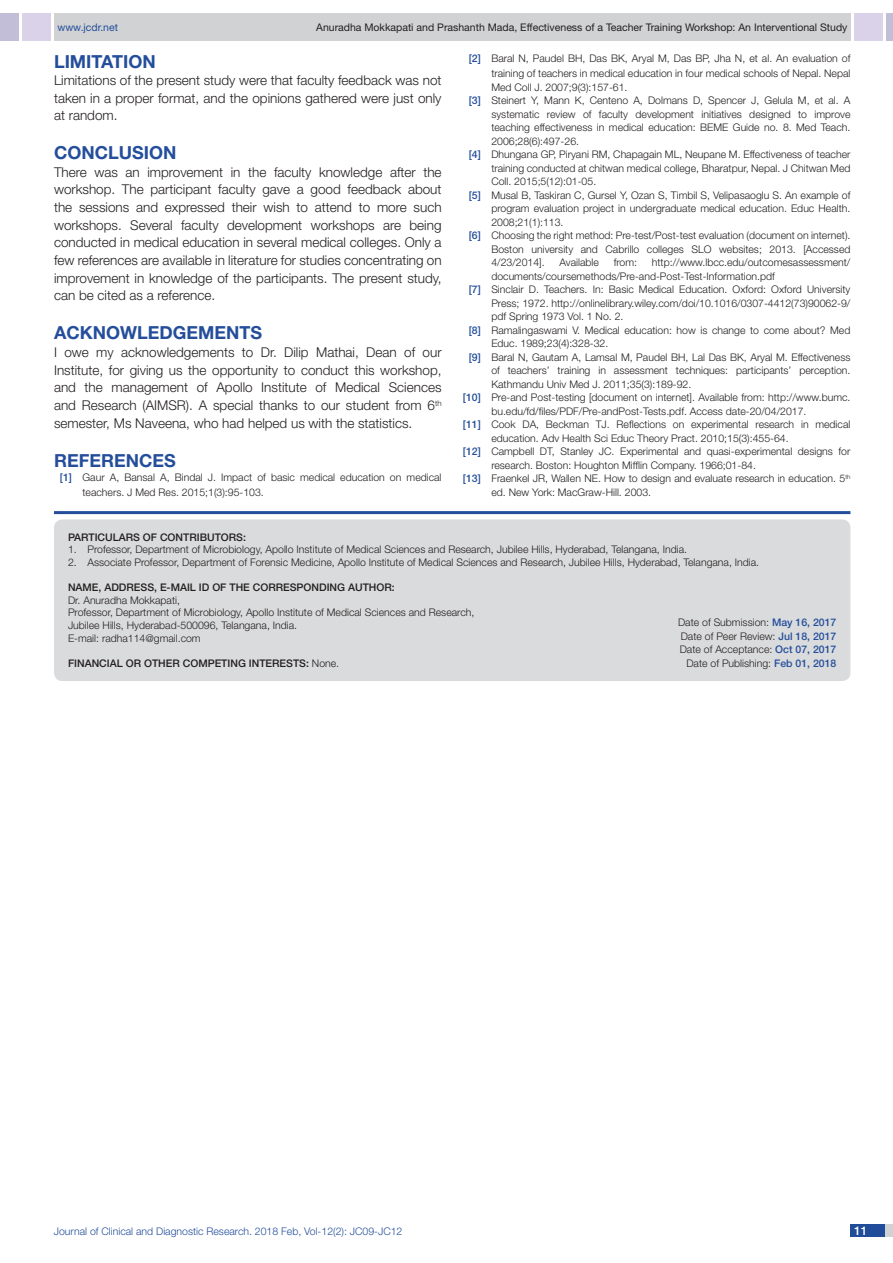
<style>
.page{position:relative;width:893px;height:1263px;background:#fff}
.page>*{position:absolute;margin:0;border:0;box-sizing:border-box;transform-origin:0 0}
.Heading{font:700 18px "Helvetica Neue";color:#244e9b}
.Body_text{font:300 13.5px/17.7px "Helvetica Neue";color:#231f20;text-align:justify}
.t1{font:500 12px "Helvetica Neue";color:#fff}
.Partic_Contri_Txt{font:300 10.5px/14.2px "Helvetica Neue";color:#231f20}
.Partic_Contri_Head{font:500 10.5px "Helvetica Neue";color:#231f20}
.t2{font:10.5px "Helvetica Neue";color:#231f20}
.t3{font:300 10.5px "Helvetica Neue";color:#244e9b}
.t4{font:10.5px "Helvetica Neue";color:#244e9b}
.s1{font-weight:500;color:#244e9b}
.s2{font-weight:300}
</style>
<div class="page">
<div style="left:54px;top:13px;width:796px;height:28px;background:#d1d2d4"></div>
<div style="left:0;top:13px;width:19px;height:28px;background:#c2bed7"></div>
<div style="left:22px;top:13px;width:29px;height:28px;background:#d9d2e8"></div>
<div style="left:886px;top:13px;width:7px;height:28px;background:#c2bed7"></div>
<div style="left:854px;top:13px;width:29px;height:28px;background:#d9d2e8"></div>
<div style="left:850px;top:1224px;width:43px;height:13px;background:#d1d2d4"></div>
<div style="left:850px;top:1224px;width:35px;height:13px;background:#214c99"></div>
<hr style="left:54px;top:511px;width:796px;height:3px;background:#244e9b">
<div style="left:54px;top:519px;width:796px;height:162px;background:#dadbdc;border-radius:9px"></div>
<p class="t4" style="left:57px;top:21px;width:62px">www.jcdr.net</p>
<p class="t2" style="left:316px;top:21px;width:533px">Anuradha Mokkapati and Prashanth Mada, Effectiveness of a Teacher Training Workshop: An Interventional Study</p>
<p class="Heading" style="left:54px;top:51px;width:103px">LIMITATION</p>
<p class="Body_text" style="left:54px;top:72px;width:389px;line-height:17.2px">Limitations of the present study were that faculty feedback was not taken in a proper format, and the opinions gathered were just only at random.</p>
<p class="Heading" style="left:54px;top:141px;width:124px">CONCLUSION</p>
<p class="Body_text" style="left:54px;top:163px;width:389px">There was an improvement in the faculty knowledge after the workshop. The participant faculty gave a good feedback about the sessions and expressed their wish to attend to more such workshops. Several faculty development workshops are being conducted in medical education in several medical colleges. Only a few references are available in literature for studies concentrating on improvement in knowledge of the participants. The present study, can be cited as a reference.</p>
<p class="Heading" style="left:54px;top:322px;width:27px">ACKNO</p>
<p class="Heading" style="left:120px;top:322px;width:30px">WLED</p>
<p class="Heading" style="left:173px;top:322px;width:27px">GEMENTS</p>
<p class="Body_text" style="left:54px;top:343px;width:389px">I owe my acknowledgements to Dr. Dilip Mathai, Dean of our Institute, for giving us the opportunity to conduct this workshop, and the management of Apollo Institute of Medical Sciences and Research (AIMSR). A special thanks to our student from 6<sup>th </sup>semester, Ms Naveena, who had helped us with the statistics.</p>
<p class="Heading" style="left:54px;top:450px;width:123px">REFERENCES</p>
<p class="Partic_Contri_Txt" style="left:82px;top:470px;width:361px;text-indent:-23px"><span class="s1">[1]</span> Gaur A, Bansal A, Bindal J. Impact of basic medical education on medical teachers. J Med Res. 2015;1(3):95-103.</p>
<p class="Partic_Contri_Txt" style="left:469px;top:51px;width:383px"><span class="s1">[2]</span> Baral N, Paudel BH, Das BK, Aryal M, Das BP, Jha N, et al. An evaluation of</p>
<p class="Partic_Contri_Txt" style="left:491px;top:65px;width:361px">training of teachers in medical education in four medical schools of Nepal. Nepal</p>
<p class="Partic_Contri_Txt" style="left:491px;top:80px;width:138px">Med Coll J. 2007;9(3):157-61.</p>
<p class="Partic_Contri_Txt" style="left:469px;top:93px;width:383px"><span class="s1">[3]</span> Steinert Y, Mann K, Centeno A, Dolmans D, Spencer J, Gelula M, et al. A</p>
<p class="Partic_Contri_Txt" style="left:491px;top:107px;width:361px">systematic review of faculty development initiatives designed to improve</p>
<p class="Partic_Contri_Txt" style="left:491px;top:120px;width:361px">teaching effectiveness in medical education: BEME Guide no. 8. Med Teach.</p>
<p class="Partic_Contri_Txt" style="left:491px;top:134px;width:89px">2006;28(6):497-26.</p>
<p class="Partic_Contri_Txt" style="left:469px;top:147px;width:383px"><span class="s1">[4]</span> Dhungana GP, Piryani RM, Chapagain ML, Neupane M. Effectiveness of teacher</p>
<p class="Partic_Contri_Txt" style="left:491px;top:161px;width:361px">training conducted at chitwan medical college, Bharatpur, Nepal. J Chitwan Med</p>
<p class="Partic_Contri_Txt" style="left:491px;top:174px;width:106px">Coll. 2015;5(12):01-05.</p>
<p class="Partic_Contri_Txt" style="left:469px;top:188px;width:383px"><span class="s1">[5]</span> Musal B, Taskiran C, Gursel Y, Ozan S, Timbil S, Velipasaoglu S. An example of</p>
<p class="Partic_Contri_Txt" style="left:491px;top:201px;width:361px">program evaluation project in undergraduate medical education. Educ Health.</p>
<p class="Partic_Contri_Txt" style="left:491px;top:215px;width:74px">2008;21(1):113.</p>
<p class="Partic_Contri_Txt" style="left:469px;top:228px;width:383px"><span class="s1">[6]</span> Choosing the right method: Pre-test/Post-test evaluation (document on internet).</p>
<p class="Partic_Contri_Txt" style="left:491px;top:242px;width:361px">Boston university and Cabrillo colleges SLO websites; 2013. [Accessed</p>
<p class="Partic_Contri_Txt" style="left:491px;top:255px;width:55px">4/23/2014].</p>
<p class="Partic_Contri_Txt" style="left:559px;top:255px;width:41px">Available</p>
<p class="Partic_Contri_Txt" style="left:614px;top:255px;width:25px">from:</p>
<p class="Partic_Contri_Txt" style="left:652px;top:255px;width:200px">http://www.lbcc.edu/outcomesassessment/</p>
<p class="Partic_Contri_Txt" style="left:491px;top:269px;width:285px">documents/coursemethods/Pre-and-Post-Test-Information.pdf</p>
<p class="Partic_Contri_Txt" style="left:469px;top:282px;width:383px"><span class="s1">[7]</span> Sinclair D. Teachers. In: Basic Medical Education. Oxford: Oxford University</p>
<p class="Partic_Contri_Txt" style="left:491px;top:296px;width:361px">Press; 1972. http://onlinelibrary.wiley.com/doi/10.1016/0307-4412(73)90062-9/</p>
<p class="Partic_Contri_Txt" style="left:491px;top:309px;width:134px">pdf Spring 1973 Vol. 1 No. 2.</p>
<p class="Partic_Contri_Txt" style="left:469px;top:323px;width:383px"><span class="s1">[8]</span> Ramalingaswami V. Medical education: how is change to come about? Med</p>
<p class="Partic_Contri_Txt" style="left:491px;top:336px;width:118px">Educ. 1989;23(4):328-32.</p>
<p class="Partic_Contri_Txt" style="left:469px;top:350px;width:383px"><span class="s1">[9]</span> Baral N, Gautam A, Lamsal M, Paudel BH, Lal Das BK, Aryal M. Effectiveness</p>
<p class="Partic_Contri_Txt" style="left:491px;top:363px;width:361px">of teachers’ training in assessment techniques: participants’ perception.</p>
<p class="Partic_Contri_Txt" style="left:491px;top:377px;width:201px">Kathmandu Univ Med J. 2011;35(3):189-92.</p>
<p class="Partic_Contri_Txt" style="left:463px;top:390px;width:389px"><span class="s1">[10]</span> Pre-and Post-testing [document on internet]. Available from: http://www.bumc.</p>
<p class="Partic_Contri_Txt" style="left:491px;top:404px;width:317px">bu.edu/fd/files/PDF/Pre-andPost-Tests.pdf. Access date-20/04/2017.</p>
<p class="Partic_Contri_Txt" style="left:463px;top:417px;width:389px"><span class="s1">[11]</span> Cook DA, Beckman TJ. Reflections on experimental research in medical</p>
<p class="Partic_Contri_Txt" style="left:491px;top:431px;width:299px">education. Adv Health Sci Educ Theory Pract. 2010;15(3):455-64.</p>
<p class="Partic_Contri_Txt" style="left:463px;top:444px;width:389px"><span class="s1">[12]</span> Campbell DT, Stanley JC. Experimental and quasi-experimental designs for</p>
<p class="Partic_Contri_Txt" style="left:491px;top:458px;width:266px">research. Boston: Houghton Mifflin Company. 1966;01-84.</p>
<p class="Partic_Contri_Txt" style="left:463px;top:471px;width:389px"><span class="s1">[13]</span> Fraenkel JR, Wallen NE. How to design and evaluate research in education. 5<sup>th</sup></p>
<p class="Partic_Contri_Txt" style="left:491px;top:485px;width:161px">ed. New York: MacGraw-Hill. 2003.</p>
<p class="Partic_Contri_Head" style="left:68px;top:531px;width:179px">PARTICULARS OF CONTRIBUTORS:</p>
<p class="Partic_Contri_Txt" style="left:68px;top:542px;width:620px">1. Professor, Department of Microbiology, Apollo Institute of Medical Sciences and Research, Jubilee Hills, Hyderabad, Telangana, India.</p>
<p class="Partic_Contri_Txt" style="left:68px;top:555px;width:693px">2. Associate Professor, Department of Forensic Medicine, Apollo Institute of Medical Sciences and Research, Jubilee Hills, Hyderabad, Telangana, India.</p>
<p class="Partic_Contri_Head" style="left:68px;top:581px;width:328px">NAME, ADDRESS, E-MAIL ID OF THE CORRESPONDING AUTHOR:</p>
<p class="Partic_Contri_Txt" style="left:68px;top:593px;width:114px">Dr. Anuradha Mokkapati,</p>
<p class="Partic_Contri_Txt" style="left:68px;top:605px;width:408px">Professor, Department of Microbiology, Apollo Institute of Medical Sciences and Research,</p>
<p class="Partic_Contri_Txt" style="left:68px;top:618px;width:231px">Jubilee Hills, Hyderabad-500096, Telangana, India.</p>
<p class="Partic_Contri_Txt" style="left:68px;top:630px;width:134px">E-mail: radha114@gmail.com</p>
<p class="Partic_Contri_Head" style="left:68px;top:657px;width:14px">FINANCIAL</p>
<p class="Partic_Contri_Head" style="left:126px;top:657px;width:215px">OR OTHER COMPETING INTERESTS: <span class="s2">None.</span></p>
<p class="Partic_Contri_Txt" style="left:678px;top:615px;width:160px">Date of Submission: <span class="s1">MAY 16, 2017</span></p>
<p class="Partic_Contri_Txt" style="left:681px;top:629px;width:157px">Date of Peer Review: <span class="s1">JUL 18, 2017</span></p>
<p class="Partic_Contri_Txt" style="left:680px;top:642px;width:158px">Date of Acceptance: <span class="s1">OCT 07, 2017</span></p>
<p class="Partic_Contri_Txt" style="left:686px;top:656px;width:151px">Date of Publishing: <span class="s1">FEB 01, 2018</span></p>
<p class="t3" style="left:54px;top:1225px;width:350px">Journal of Clinical and Diagnostic Research. 2018 Feb, Vol-12(2): JC09-JC12</p>
<p class="t1" style="left:854px;top:1223px;width:15px">11</p>
</div>
